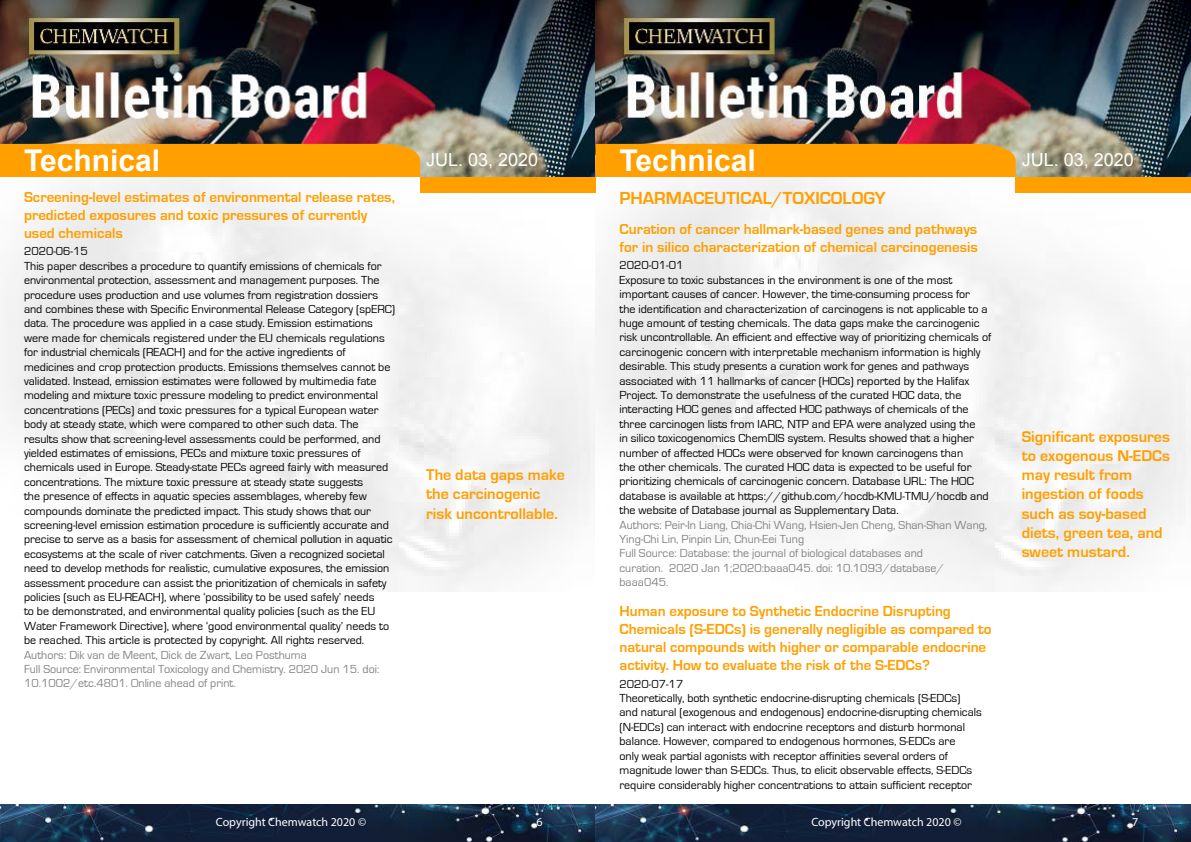
<style>
.page{position:relative;width:1191px;height:842px;background:#fff}
.page>*{position:absolute;margin:0;border:0;box-sizing:border-box;transform-origin:0 0}
.t1{font:700 30px "Arial";color:#fff}
.t2{font:700 18px "Eurostile";color:#ff9f00}
.t3{font:18px "Arial";color:#fff}
.t4{font:700 16px/19.2px "Eurostile";color:#ff9f00}
.t5{font:700 15px/18px "Eurostile";color:#ff9f00}
.t6{font:12px/14.4px "Eurostile";color:#000}
.t7{font:12px/14.4px "Eurostile";color:#808285}
.t8{font:12px "Myriad Pro";color:#fff}
</style>
<div class="page">
<img style="left:0;top:0;width:1191px;height:592px">
<div style="left:420px;top:177px;width:175px;height:15px;background:#ff9f00"></div>
<div style="left:1015px;top:177px;width:176px;height:15px;background:#ff9f00"></div>
<div style="left:0;top:144px;width:420px;height:33px;background:#ff9f00"></div>
<div style="left:595px;top:144px;width:420px;height:33px;background:#ff9f00"></div>
<img style="left:0;top:804px;width:1191px;height:38px">
<h1 class="t1" style="left:24px;top:140px;width:138px">Technical</h1>
<h1 class="t1" style="left:619px;top:140px;width:138px">Technical</h1>
<p class="t5" style="left:24px;top:188px;width:372px">Screening-level estimates of environmental release rates, predicted exposures and toxic pressures of currently used chemicals</p>
<p class="t6" style="left:24px;top:244px;width:373px">2020-06-15<br>This paper describes a procedure to quantify emissions of chemicals for environmental protection, assessment and management purposes. The procedure uses production and use volumes from registration dossiers and combines these with Specific Environmental Release Category (spERC) data. The procedure was applied in a case study. Emission estimations were made for chemicals registered under the EU chemicals regulations for industrial chemicals (REACH) and for the active ingredients of medicines and crop protection products. Emissions themselves cannot be validated. Instead, emission estimates were followed by multimedia fate modeling and mixture toxic pressure modeling to predict environmental concentrations (PECs) and toxic pressures for a typical European water body at steady state, which were compared to other such data. The results show that screening-level assessments could be performed, and yielded estimates of emissions, PECs and mixture toxic pressures of chemicals used in Europe. Steady-state PECs agreed fairly with measured concentrations. The mixture toxic pressure at steady state suggests<br>the presence of effects in aquatic species assemblages, whereby few compounds dominate the predicted impact. This study shows that our screening-level emission estimation procedure is sufficiently accurate and precise to serve as a basis for assessment of chemical pollution in aquatic ecosystems at the scale of river catchments. Given a recognized societal need to develop methods for realistic, cumulative exposures, the emission assessment procedure can assist the prioritization of chemicals in safety policies (such as EU-REACH), where ‘possibility to be used safely’ needs<br>to be demonstrated, and environmental quality policies (such as the EU Water Framework Directive), where ‘good environmental quality’ needs to be reached. This article is protected by copyright. All rights reserved.</p>
<p class="t7" style="left:24px;top:648px;width:357px">Authors: Dik van de Meent, Dick de Zwart, Leo Posthuma<br>Full Source: Environmental Toxicology and Chemistry. 2020 Jun 15. doi:<br>10.1002/etc.4801. Online ahead of print.</p>
<h2 class="t3" style="left:426px;top:148px;width:114px">Jul. 03, 2020</h2>
<h2 class="t3" style="left:1021px;top:148px;width:114px">Jul. 03, 2020</h2>
<h2 class="t2" style="left:619px;top:188px;width:268px">PHARMACEUTICAL/TOXICOLOGY</h2>
<p class="t5" style="left:619px;top:220px;width:360px">Curation of cancer hallmark-based genes and pathways for in silico characterization of chemical carcinogenesis</p>
<p class="t6" style="left:619px;top:258px;width:373px">2020-01-01<br>Exposure to toxic substances in the environment is one of the most important causes of cancer. However, the time-consuming process for<br>the identification and characterization of carcinogens is not applicable to a huge amount of testing chemicals. The data gaps make the carcinogenic risk uncontrollable. An efficient and effective way of prioritizing chemicals of carcinogenic concern with interpretable mechanism information is highly desirable. This study presents a curation work for genes and pathways associated with 11 hallmarks of cancer (HOCs) reported by the Halifax Project. To demonstrate the usefulness of the curated HOC data, the interacting HOC genes and affected HOC pathways of chemicals of the three carcinogen lists from IARC, NTP and EPA were analyzed using the<br>in silico toxicogenomics ChemDIS system. Results showed that a higher number of affected HOCs were observed for known carcinogens than<br>the other chemicals. The curated HOC data is expected to be useful for prioritizing chemicals of carcinogenic concern. Database URL: The HOC database is available at https://github.com/hocdb-KMU-TMU/hocdb and the website of Database journal as Supplementary Data.</p>
<p class="t7" style="left:619px;top:518px;width:369px">Authors: Peir-In Liang, Chia-Chi Wang, Hsien-Jen Cheng, Shan-Shan Wang, Ying-Chi Lin, Pinpin Lin, Chun-Eei Tung<br>Full Source: Database: the journal of biological databases and<br>curation. 2020 Jan 1;2020:baaa045. doi: 10.1093/database/ baaa045.</p>
<p class="t5" style="left:619px;top:603px;width:374px">Human exposure to Synthetic Endocrine Disrupting Chemicals (S-EDCs) is generally negligible as compared to natural compounds with higher or comparable endocrine activity. How to evaluate the risk of the S-EDCs?</p>
<p class="t6" style="left:619px;top:677px;width:364px">2020-07-17<br>Theoretically, both synthetic endocrine-disrupting chemicals (S-EDCs) and natural (exogenous and endogenous) endocrine-disrupting chemicals (N-EDCs) can interact with endocrine receptors and disturb hormonal balance. However, compared to endogenous hormones, S-EDCs are<br>only weak partial agonists with receptor affinities several orders of magnitude lower than S-EDCs. Thus, to elicit observable effects, S-EDCs require considerably higher concentrations to attain sufficient receptor</p>
<h3 class="t4" style="left:1021px;top:427px;width:150px">Significant exposures to exogenous N-EDCs may result from ingestion of foods such as soy-based diets, green tea, and sweet mustard.</h3>
<h3 class="t4" style="left:426px;top:465px;width:140px">The data gaps make the carcinogenic risk uncontrollable.</h3>
<p class="t8" style="left:216px;top:815px;width:152px">Copyright Chemwatch 2020 ©</p>
<p class="t8" style="left:536px;top:815px;width:8px">6</p>
<p class="t8" style="left:811px;top:815px;width:152px">Copyright Chemwatch 2020 ©</p>
<p class="t8" style="left:1132px;top:815px;width:8px">7</p>
</div>
